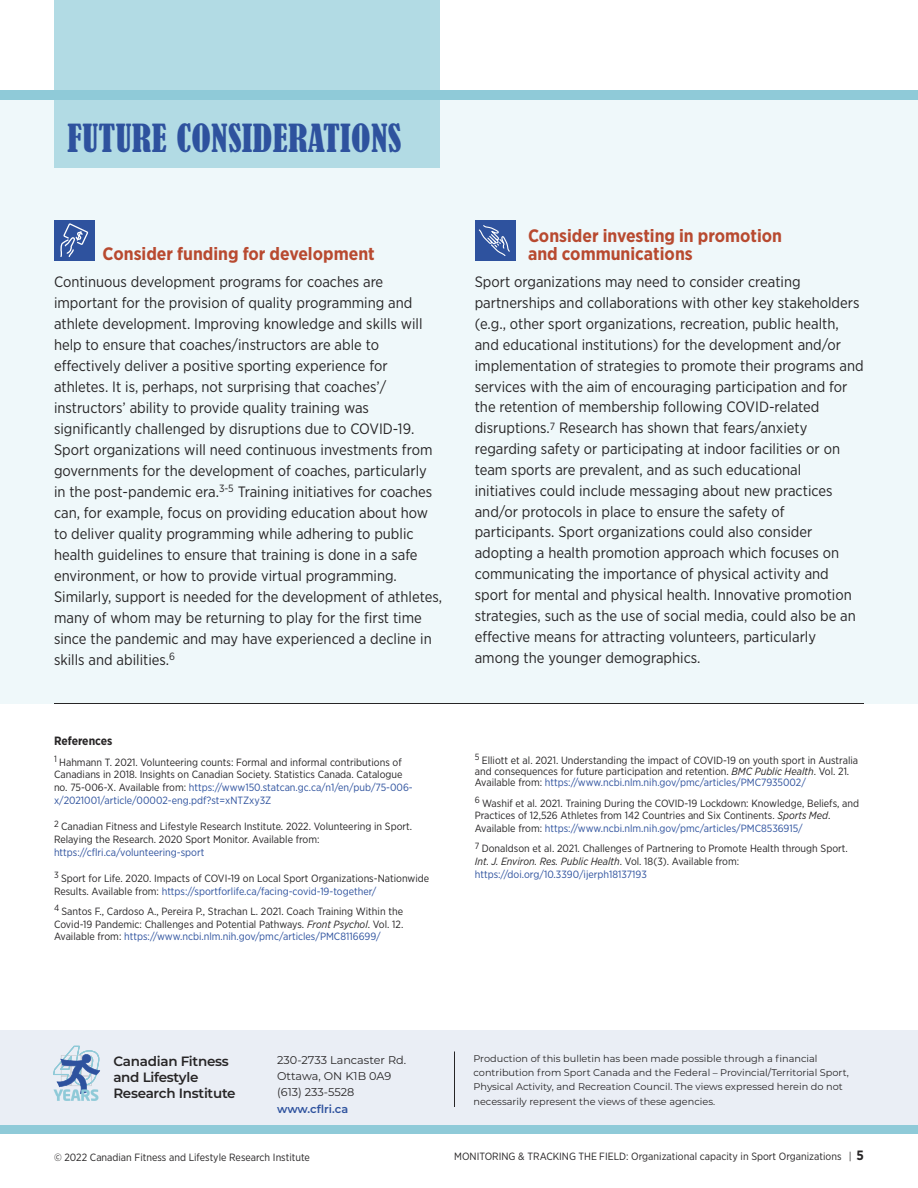
<style>
.page{position:relative;width:918px;height:1188px;background:#fff}
.page>*{position:absolute;margin:0;border:0;box-sizing:border-box;transform-origin:0 0}
.t1{font:condensed 36px "Bernard";letter-spacing:.01em;color:#2e529e}
.t2{font:700 18px/18.8px "Gotham Narrow";color:#b84a30}
.t3{font:15px/21px "Gotham Narrow";color:#272526}
.t4{font:600 13.5px "Montserrat";letter-spacing:-.02em;color:#272526}
.t5{font:700 12px "Gotham Narrow";color:#272526}
.t6{font:11.25px "Montserrat";color:#272526}
.t7{font:600 11.25px "Montserrat";color:#2e529e}
.t8{font:10.5px/12.8px "Gotham Narrow";color:#272526}
.t9{font:9.75px/14.5px "Montserrat";color:#272526}
.s1{color:#2e529e}
.s2{font-style:italic}
.s3{font-weight:700;font-size:13.5px}
</style>
<div class="page">
<div style="left:0;top:1030px;width:918px;height:97px;background:#eaeef5"></div>
<div style="left:0;top:1125px;width:918px;height:9px;background:#8fcad8"></div>
<div style="left:0;top:90px;width:918px;height:613px;background:#eff8fa"></div>
<div style="left:54px;top:0;width:385px;height:167px;background:#b2dbe4"></div>
<hr style="left:454px;top:1052px;width:1px;height:55px;background:#272526">
<svg style="left:53px;top:1046px;width:47px;height:55px"></svg>
<div style="left:476px;top:220px;width:40px;height:41px;background:#2e529e"></div>
<svg style="left:479px;top:225px;width:31px;height:31px"></svg>
<hr style="left:54px;top:703px;width:810px;height:1px;background:#272526">
<div style="left:0;top:90px;width:918px;height:10px;background:#8fcad8"></div>
<div style="left:54px;top:220px;width:40px;height:41px;background:#2e529e"></div>
<svg style="left:60px;top:223px;width:28px;height:34px"></svg>
<p class="t1" style="left:68px;top:118px;width:335px">FUTURE CONSIDERATIONS</p>
<p class="t2" style="left:103px;top:245px;width:274px">Consider funding for development</p>
<p class="t3" style="left:54px;top:272px;width:390px">Continuous development programs for coaches are important for the provision of quality programming and athlete development. Improving knowledge and skills will help to ensure that coaches/instructors are able to effectively deliver a positive sporting experience for athletes. It is, perhaps, not surprising that coaches’/ instructors’ ability to provide quality training was significantly challenged by disruptions due to COVID-19.<br>Sport organizations will need continuous investments from governments for the development of coaches, particularly in the post-pandemic era.<sup>3-5</sup> Training initiatives for coaches can, for example, focus on providing education about how to deliver quality programming while adhering to public health guidelines to ensure that training is done in a safe environment, or how to provide virtual programming.<br>Similarly, support is needed for the development of athletes, many of whom may be returning to play for the first time since the pandemic and may have experienced a decline in skills and abilities.<sup>6</sup></p>
<p class="t5" style="left:54px;top:736px;width:60px">References</p>
<p class="t8" style="left:54px;top:756px;width:360px"><sup>1</sup> Hahmann T. 2021. Volunteering counts: Formal and informal contributions of Canadians in 2018. Insights on Canadian Society. Statistics Canada. Catalogue no. 75-006-X. Available from: <span class="s1">https://www150.statcan.gc.ca/n1/en/pub/75-006- x/2021001/article/00002-eng.pdf?st=xNTZxy3Z</span></p>
<p class="t8" style="left:54px;top:821px;width:360px"><sup>2</sup> Canadian Fitness and Lifestyle Research Institute. 2022. Volunteering in Sport.<br>Relaying the Research. 2020 Sport Monitor. Available from: <span class="s1">https://cflri.ca/volunteering-sport</span></p>
<p class="t8" style="left:54px;top:872px;width:377px"><sup>3</sup> Sport for Life. 2020. Impacts of COVI-19 on Local Sport Organizations-Nationwide<br>Results. Available from: <span class="s1">https://sportforlife.ca/facing-covid-19-together/</span></p>
<p class="t8" style="left:54px;top:905px;width:351px;text-align:justify"><sup>4</sup> Santos F., Cardoso A., Pereira P., Strachan L. 2021. Coach Training Within the Covid-19 Pandemic: Challenges and Potential Pathways. <span class="s2">Front Psychol</span>. Vol. 12.<br>Available from: <span class="s1">https://www.ncbi.nlm.nih.gov/pmc/articles/PMC8116699/</span></p>
<p class="t2" style="left:528px;top:227px;width:256px">Consider investing in promotion and communications</p>
<p class="t3" style="left:475px;top:273px;width:390px">Sport organizations may need to consider creating partnerships and collaborations with other key stakeholders (e.g., other sport organizations, recreation, public health, and educational institutions) for the development and/or implementation of strategies to promote their programs and services with the aim of encouraging participation and for the retention of membership following COVID-related disruptions.<sup>7</sup> Research has shown that fears/anxiety regarding safety or participating at indoor facilities or on team sports are prevalent, and as such educational initiatives could include messaging about new practices and/or protocols in place to ensure the safety of participants. Sport organizations could also consider adopting a health promotion approach which focuses on communicating the importance of physical activity and sport for mental and physical health. Innovative promotion strategies, such as the use of social media, could also be an effective means for attracting volunteers, particularly among the younger demographics.</p>
<p class="t8" style="left:475px;top:755px;width:385px;line-height:11.2px"><sup>5</sup> Elliott et al. 2021. Understanding the impact of COVID-19 on youth sport in Australia and consequences for future participation and retention. <span class="s2">BMC Public Health</span>. Vol. 21.<br>Available from: <span class="s1">https://www.ncbi.nlm.nih.gov/pmc/articles/PMC7935002/</span></p>
<p class="t8" style="left:475px;top:797px;width:386px"><sup>6</sup> Washif et al. 2021. Training During the COVID-19 Lockdown: Knowledge, Beliefs, and<br>Practices of 12,526 Athletes from 142 Countries and Six Continents. <span class="s2">Sports Med</span>.<br>Available from: <span class="s1">https://www.ncbi.nlm.nih.gov/pmc/articles/PMC8536915/</span></p>
<p class="t8" style="left:475px;top:843px;width:375px"><sup>7</sup> Donaldson et al. 2021. Challenges of Partnering to Promote Health through Sport.<br><span class="s2">Int. J. Environ. Res. Public Health</span>. Vol. 18(3). Available from: <span class="s1">https://doi.org/10.3390/ijerph18137193</span></p>
<p class="t4" style="left:113px;top:1053px;width:117px">Canadian Fitness</p>
<p class="t4" style="left:113px;top:1069px;width:87px">and Lifestyle</p>
<p class="t4" style="left:113px;top:1085px;width:124px">Research Institute</p>
<p class="t6" style="left:277px;top:1055px;width:131px">230-2733 Lancaster Rd.</p>
<p class="t6" style="left:277px;top:1072px;width:116px">Ottawa, ON K1B 0A9</p>
<p class="t6" style="left:277px;top:1088px;width:79px">(613) 233-5528</p>
<p class="t7" style="left:277px;top:1102px;width:73px">www.cflri.ca</p>
<p class="t9" style="left:473px;top:1052px;width:377px">Production of this bulletin has been made possible through a financial contribution from Sport Canada and the Federal – Provincial/Territorial Sport, Physical Activity, and Recreation Council. The views expressed herein do not necessarily represent the views of these agencies.</p>
<p class="t8" style="left:54px;top:1152px;width:257px">© 2022 Canadian Fitness and Lifestyle Research Institute</p>
<p class="t8" style="left:454px;top:1151px;width:411px">MONITORING &amp; TRACKING THE FIELD: Organizational capacity in Sport Organizations | <span class="s3">5</span></p>
</div>
